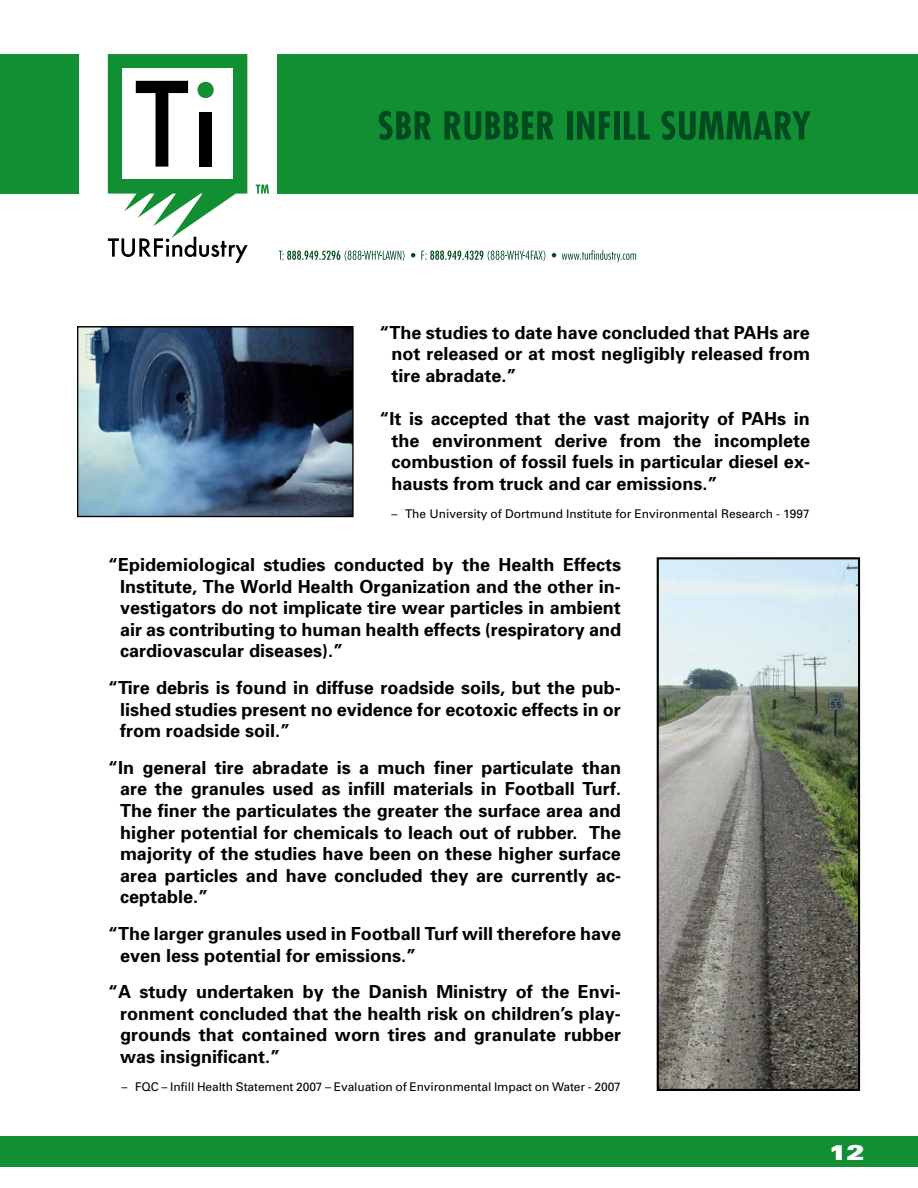
<style>
.page{position:relative;width:918px;height:1188px;background:#fff}
.page>*{position:absolute;margin:0;border:0;box-sizing:border-box;transform-origin:0 0}
.t1{font:900 expanded 21px "Univers";color:#fff}
.t2{font:700 18px/21.6px "Univers";color:#000;text-align:justify}
.t3{font:12px "Univers";letter-spacing:-.01em;color:#000}
</style>
<div class="page">
<div style="left:0;top:54px;width:918px;height:140px;background:#128f33"></div>
<div style="left:0;top:1136px;width:918px;height:31px;background:#128f33"></div>
<div style="left:79px;top:37px;width:198px;height:177px;background:#fff"></div>
<svg style="left:279px;top:251px;width:126px;height:10px"></svg>
<svg style="left:411px;top:253px;width:4px;height:4px"></svg>
<svg style="left:421px;top:251px;width:124px;height:10px"></svg>
<svg style="left:552px;top:253px;width:4px;height:4px"></svg>
<svg style="left:562px;top:250px;width:74px;height:12px"></svg>
<svg style="left:108px;top:54px;width:140px;height:209px"></svg>
<svg style="left:256px;top:185px;width:13px;height:9px"></svg>
<svg style="left:379px;top:111px;width:52px;height:29px"></svg>
<svg style="left:444px;top:111px;width:110px;height:29px"></svg>
<div style="left:567px;top:111px;width:6px;height:29px;background:#004a1f"></div>
<svg style="left:577px;top:111px;width:33px;height:29px"></svg>
<div style="left:614px;top:111px;width:6px;height:29px;background:#004a1f"></div>
<svg style="left:624px;top:111px;width:26px;height:29px"></svg>
<svg style="left:661px;top:111px;width:150px;height:29px"></svg>
<img style="left:79px;top:328px;width:273px;height:187px">
<div style="left:77px;top:326px;width:277px;height:191px;border:1px solid #000"></div>
<img style="left:660px;top:560px;width:197px;height:528px">
<div style="left:657px;top:557px;width:203px;height:534px;border:2px solid #000"></div>
<p class="t2" style="left:392px;top:321px;width:420px;text-indent:-12px">“The studies to date have concluded that PAHs are not released or at most negligibly released from tire abradate.”</p>
<p class="t2" style="left:392px;top:407px;width:420px;text-indent:-12px">“It is accepted that the vast majority of PAHs in the environment derive from the incomplete combustion of fossil fuels in particular diesel ex&shy;hausts from truck and car emissions.”</p>
<p class="t3" style="left:392px;top:506px;width:420px">– The University of Dortmund Institute for Environmental Research - 1997</p>
<p class="t2" style="left:120px;top:553px;width:503px;text-indent:-12px">“Epidemiological studies conducted by the Health Effects Institute, The World Health Organization and the other in&shy;vestigators do not implicate tire wear particles in ambient air as contributing to human health effects (respiratory and cardiovascular diseases).”</p>
<p class="t2" style="left:120px;top:676px;width:502px;text-indent:-12px">“Tire debris is found in diffuse roadside soils, but the pub&shy;lished studies present no evidence for ecotoxic effects in or from roadside soil.”</p>
<p class="t2" style="left:120px;top:756px;width:503px;text-indent:-12px">“In general tire abradate is a much finer particulate than are the granules used as infill materials in Football Turf.<br>The finer the particulates the greater the surface area and higher potential for chemicals to leach out of rubber. The majority of the studies have been on these higher surface area particles and have concluded they are currently ac&shy;ceptable.”</p>
<p class="t2" style="left:120px;top:922px;width:503px;text-indent:-12px">“The larger granules used in Football Turf will therefore have even less potential for emissions.”</p>
<p class="t2" style="left:120px;top:980px;width:503px;text-indent:-12px">“A study undertaken by the Danish Ministry of the Envi&shy;ronment concluded that the health risk on children’s play&shy;grounds that contained worn tires and granulate rubber was insignificant.”</p>
<p class="t3" style="left:122px;top:1079px;width:501px">– FQC – Infill Health Statement 2007 – Evaluation of Environmental Impact on Water - 2007</p>
<p class="t1" style="left:829px;top:1140px;width:37px">12</p>
</div>
